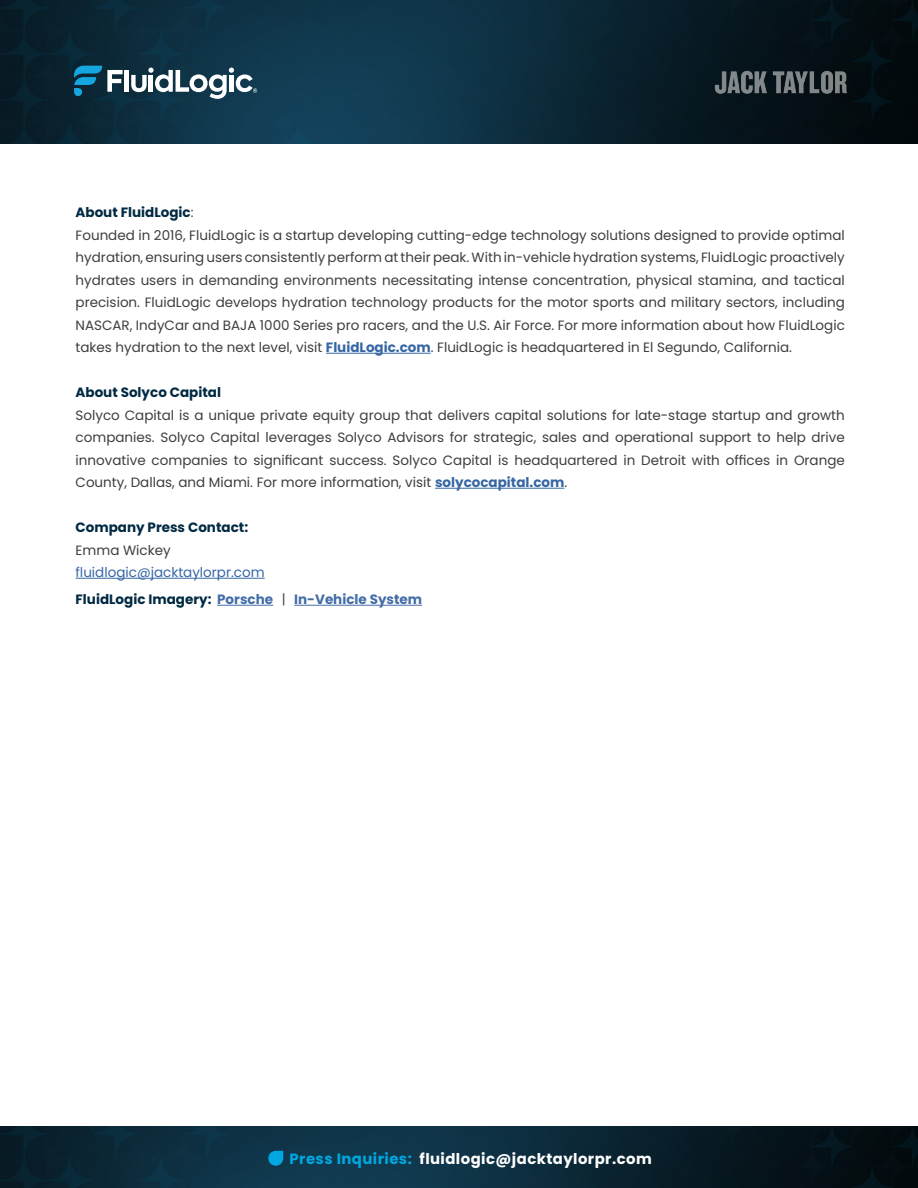
<style>
.page{position:relative;width:918px;height:1188px;background:#fff}
.page>*{position:absolute;margin:0;border:0;box-sizing:border-box;transform-origin:0 0}
.t1{font:700 14.85px "Poppins";letter-spacing:.03em;color:#fff}
.t2{font:13.5px/22.5px "Poppins";color:#3e3e3f;text-align:justify}
.t3{font:700 13.5px "Poppins";color:#002a42}
.t4{font:700 13.5px "Poppins";color:#436da8}
.t5{font:13.5px "Poppins";color:#3667a4}
.s1{font-weight:400;color:#4b4c4d}
.s2{font-weight:700;color:#3667a4}
.s3{color:#002a42}
.s4{color:#00a7e1}
</style>
<div class="page">
<hr style="left:326px;top:353px;width:105px;height:1px;background:#3667a4">
<hr style="left:435px;top:488px;width:129px;height:1px;background:#3667a4">
<hr style="left:76px;top:578px;width:189px;height:1px;background:#3667a4">
<hr style="left:217px;top:605px;width:56px;height:1px;background:#436da8">
<hr style="left:294px;top:605px;width:128px;height:1px;background:#436da8">
<img style="left:0;top:1126px;width:918px;height:62px">
<svg style="left:268px;top:1151px;width:15px;height:15px"></svg>
<img style="left:0;top:0;width:918px;height:144px">
<img style="left:713px;top:68px;width:136px;height:29px">
<svg style="left:74px;top:66px;width:49px;height:30px"></svg>
<hr style="left:125px;top:70px;width:4px;height:22px;background:#fff">
<svg style="left:131px;top:68px;width:126px;height:31px"></svg>
<p class="t3" style="left:76px;top:205px;width:120px">About FluidLogic<span class="s1">:</span></p>
<p class="t2" style="left:76px;top:224px;width:771px">Founded in 2016, FluidLogic is a startup developing cutting-edge technology solutions designed to provide optimal hydration, ensuring users consistently perform at their peak. With in-vehicle hydration systems, FluidLogic proactively hydrates users in demanding environments necessitating intense concentration, physical stamina, and tactical precision. FluidLogic develops hydration technology products for the motor sports and military sectors, including NASCAR, IndyCar and BAJA 1000 Series pro racers, and the U.S. Air Force. For more information about how FluidLogic takes hydration to the next level, visit <span class="s2">FluidLogic.com</span>. FluidLogic is headquartered in El Segundo, California.</p>
<p class="t3" style="left:76px;top:385px;width:147px">About Solyco Capital</p>
<p class="t2" style="left:76px;top:404px;width:771px">Solyco Capital is a unique private equity group that delivers capital solutions for late-stage startup and growth companies. Solyco Capital leverages Solyco Advisors for strategic, sales and operational support to help drive innovative companies to significant success. Solyco Capital is headquartered in Detroit with offices in Orange County, Dallas, and Miami. For more information, visit <span class="s2">solycocapital.com</span>.</p>
<p class="t3" style="left:76px;top:520px;width:174px">Company Press Contact:</p>
<p class="t2" style="left:76px;top:539px;width:97px">Emma Wickey</p>
<p class="t5" style="left:76px;top:565px;width:191px">fluidlogic@jacktaylorpr.com</p>
<p class="t4" style="left:76px;top:592px;width:348px"><span class="s3">FluidLogic Imagery:</span> Porsche <span class="s1">|</span> In-Vehicle System</p>
<p class="t1" style="left:290px;top:1150px;width:364px"><span class="s4">Press Inquiries:</span> fluidlogic@jacktaylorpr.com</p>
</div>
